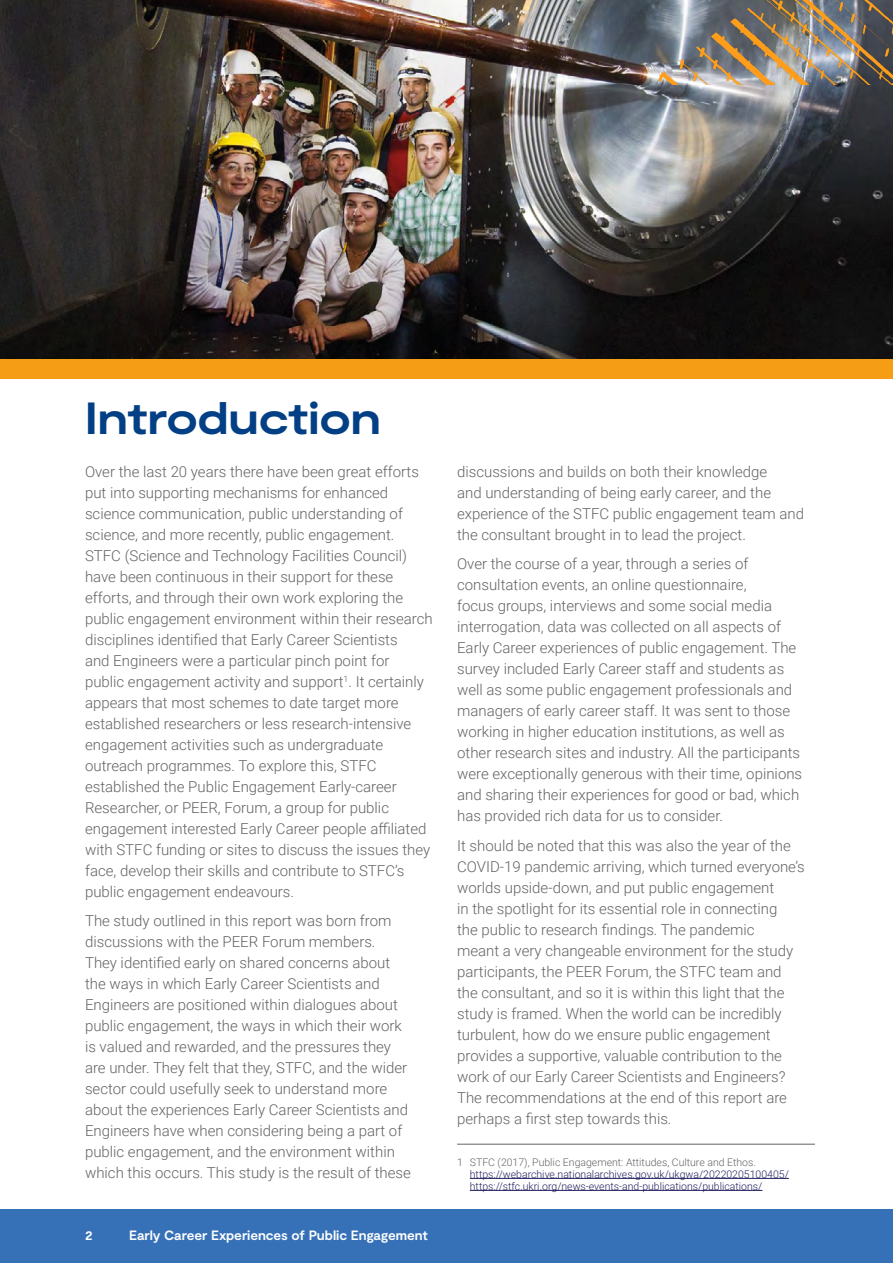
<style>
.page{position:relative;width:893px;height:1263px;background:#fff}
.page>*{position:absolute;margin:0;border:0;box-sizing:border-box;transform-origin:0 0}
.main_heading{font:700 expanded 45px "Moderat";letter-spacing:-.005em;color:#033f85}
.body_copy{font:300 15px/21px "Roboto";color:#646363}
.t1{font:700 13.5px "Moderat";letter-spacing:-.005em;color:#fdfdfd}
.Ref{font:300 10.5px/12px "Roboto";color:#211f5e}
.s1{color:#646363}
</style>
<div class="page">
<div style="left:0;top:1209px;width:893px;height:54px;background:#3671b8"></div>
<img style="left:0;top:0;width:892px;height:359px">
<hr style="left:892px;top:0;width:1px;height:1209px;background:#033f85">
<hr style="left:457px;top:1144px;width:358px;height:1px;background:#646363">
<hr style="left:470px;top:1178px;width:319px;height:1px;background:#211f5e">
<hr style="left:470px;top:1190px;width:292px;height:1px;background:#211f5e">
<img style="left:646px;top:0;width:247px;height:85px">
<div style="left:0;top:359px;width:893px;height:19px;background:#f59d15"></div>
<p class="main_heading" style="left:85px;top:392px;width:297px">Introduction</p>
<p class="body_copy" style="left:85px;top:460px;width:349px">Over the last 20 years there have been great efforts put into supporting mechanisms for enhanced science communication, public understanding of science, and more recently, public engagement.<br>STFC (Science and Technology Facilities Council) have been continuous in their support for these efforts, and through their own work exploring the public engagement environment within their research disciplines identified that Early Career Scientists<br>and Engineers were a particular pinch point for<br>public engagement activity and support<sup>1</sup>. It certainly appears that most schemes to date target more established researchers or less research-intensive engagement activities such as undergraduate outreach programmes. To explore this, STFC established the Public Engagement Early-career Researcher, or PEER, Forum, a group for public engagement interested Early Career people affiliated with STFC funding or sites to discuss the issues they face, develop their skills and contribute to STFC’s public engagement endeavours.</p>
<p class="body_copy" style="left:85px;top:910px;width:327px">The study outlined in this report was born from discussions with the PEER Forum members.<br>They identified early on shared concerns about the ways in which Early Career Scientists and Engineers are positioned within dialogues about public engagement, the ways in which their work is valued and rewarded, and the pressures they are under. They felt that they, STFC, and the wider sector could usefully seek to understand more about the experiences Early Career Scientists and Engineers have when considering being a part of public engagement, and the environment within which this occurs. This study is the result of these</p>
<p class="t1" style="left:85px;top:1227px;width:9px">2</p>
<p class="t1" style="left:129px;top:1227px;width:300px">Early Career Experiences of Public Engagement</p>
<p class="body_copy" style="left:457px;top:460px;width:349px">discussions and builds on both their knowledge<br>and understanding of being early career, and the experience of the STFC public engagement team and the consultant brought in to lead the project.</p>
<p class="body_copy" style="left:457px;top:553px;width:347px">Over the course of a year, through a series of consultation events, an online questionnaire,<br>focus groups, interviews and some social media interrogation, data was collected on all aspects of Early Career experiences of public engagement. The survey included Early Career staff and students as well as some public engagement professionals and managers of early career staff. It was sent to those working in higher education institutions, as well as other research sites and industry. All the participants were exceptionally generous with their time, opinions and sharing their experiences for good or bad, which has provided rich data for us to consider.</p>
<p class="body_copy" style="left:457px;top:834px;width:349px">It should be noted that this was also the year of the COVID-19 pandemic arriving, which turned everyone’s worlds upside-down, and put public engagement<br>in the spotlight for its essential role in connecting<br>the public to research findings. The pandemic<br>meant a very changeable environment for the study participants, the PEER Forum, the STFC team and the consultant, and so it is within this light that the study is framed. When the world can be incredibly turbulent, how do we ensure public engagement provides a supportive, valuable contribution to the work of our Early Career Scientists and Engineers?<br>The recommendations at the end of this report are perhaps a first step towards this.</p>
<p class="Ref" style="left:470px;top:1155px;width:320px;text-indent:-13px"><span class="s1">1 STFC (2017), Public Engagement: Attitudes, Culture and Ethos. </span>https://webarchive.nationalarchives.gov.uk/ukgwa/20220205100405/ https://stfc.ukri.org/news-events-and-publications/publications/</p>
</div>
